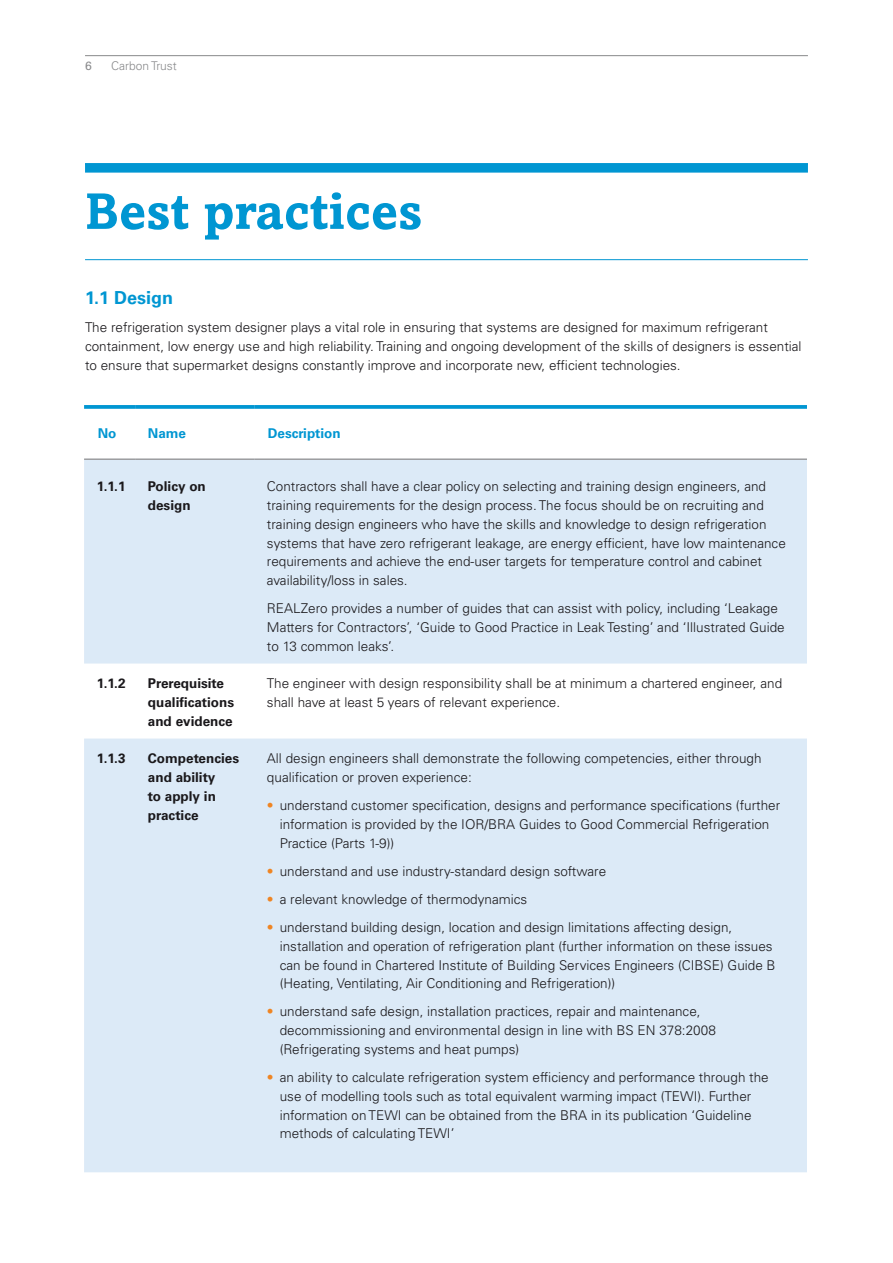
<style>
.page{position:relative;width:893px;height:1263px;background:#fff}
.page>*{position:absolute;margin:0;border:0;box-sizing:border-box;transform-origin:0 0}
.t1{font:700 51px "Amasis MT Std";color:#0096d2}
.t2{font:700 18px "Univers LT Std";color:#0096d2}
.t3{font:300 13.5px/18.8px "Univers LT Std";color:#1a181b}
.t4{font:700 13.5px/18.8px "Univers LT Std";color:#1a181b}
.t5{font:700 13.5px "Univers LT Std";color:#0096d2}
.t6{font:300 12px "Univers LT Std";color:#88898b}
.t7{font:12px "Univers LT Std";color:#88898b}
.s1{color:#ef8523}
</style>
<div class="page">
<hr style="left:85px;top:55px;width:723px;height:1px;background:#88898b">
<div style="left:85px;top:163px;width:723px;height:10px;background:#0096d2"></div>
<hr style="left:85px;top:259px;width:723px;height:1px;background:#0096d2">
<svg style="left:84px;top:460px;width:723px;height:712px;background:#dfecf7"></svg>
<svg style="left:84px;top:405px;width:51px;height:4px"></svg>
<svg style="left:135px;top:405px;width:119px;height:4px"></svg>
<svg style="left:254px;top:405px;width:553px;height:4px;background:#0f9cd4"></svg>
<hr style="left:84px;top:458px;width:51px;height:2px;background:#9c9da0">
<hr style="left:135px;top:458px;width:119px;height:2px;background:#9c9da0">
<hr style="left:254px;top:458px;width:553px;height:2px;background:#9c9da0">
<p class="t7" style="left:85px;top:59px;width:8px">6</p>
<p class="t6" style="left:111px;top:59px;width:67px">Carbon Trust</p>
<h1 class="t1" style="left:85px;top:180px;width:339px">Best practices</h1>
<h2 class="t2" style="left:85px;top:287px;width:90px">1.1 Design</h2>
<p class="t3" style="left:85px;top:318px;width:718px">The refrigeration system designer plays a vital role in ensuring that systems are designed for maximum refrigerant containment, low energy use and high reliability. Training and ongoing development of the skills of designers is essential to ensure that supermarket designs constantly improve and incorporate new, efficient technologies.</p>
<p class="t5" style="left:98px;top:425px;width:20px">No</p>
<p class="t5" style="left:148px;top:425px;width:40px">Name</p>
<p class="t5" style="left:268px;top:425px;width:74px">Description</p>
<p class="t4" style="left:97px;top:477px;width:30px">1.1.1</p>
<p class="t4" style="left:148px;top:477px;width:59px">Policy on design</p>
<p class="t3" style="left:267px;top:477px;width:520px">Contractors shall have a clear policy on selecting and training design engineers, and training requirements for the design process. The focus should be on recruiting and training design engineers who have the skills and knowledge to design refrigeration systems that have zero refrigerant leakage, are energy efficient, have low maintenance requirements and achieve the end-user targets for temperature control and cabinet availability/loss in sales.</p>
<p class="t3" style="left:267px;top:599px;width:519px">REALZero provides a number of guides that can assist with policy, including ‘Leakage<br>Matters for Contractors’, ‘Guide to Good Practice in Leak Testing’ and ‘Illustrated Guide to 13 common leaks’.</p>
<p class="t4" style="left:97px;top:674px;width:30px">1.1.2</p>
<p class="t4" style="left:148px;top:674px;width:88px">Prerequisite qualifications and evidence</p>
<p class="t3" style="left:267px;top:674px;width:517px">The engineer with design responsibility shall be at minimum a chartered engineer, and shall have at least 5 years of relevant experience.</p>
<p class="t4" style="left:97px;top:749px;width:30px">1.1.3</p>
<p class="t4" style="left:148px;top:749px;width:93px">Competencies and ability<br>to apply in practice</p>
<p class="t3" style="left:267px;top:749px;width:496px">All design engineers shall demonstrate the following competencies, either through qualification or proven experience:</p>
<p class="t3" style="left:280px;top:796px;width:502px;text-indent:-13px"><span class="s1">•</span> understand customer specification, designs and performance specifications (further information is provided by the IOR/BRA Guides to Good Commercial Refrigeration<br>Practice (Parts 1-9))</p>
<p class="t3" style="left:267px;top:862px;width:341px"><span class="s1">•</span> understand and use industry-standard design software</p>
<p class="t3" style="left:267px;top:890px;width:262px"><span class="s1">•</span> a relevant knowledge of thermodynamics</p>
<p class="t3" style="left:280px;top:918px;width:497px;text-indent:-13px"><span class="s1">•</span> understand building design, location and design limitations affecting design, installation and operation of refrigeration plant (further information on these issues can be found in Chartered Institute of Building Services Engineers (CIBSE) Guide B (Heating, Ventilating, Air Conditioning and Refrigeration))</p>
<p class="t3" style="left:280px;top:1002px;width:438px;text-indent:-13px"><span class="s1">•</span> understand safe design, installation practices, repair and maintenance, decommissioning and environmental design in line with BS EN 378:2008 (Refrigerating systems and heat pumps)</p>
<p class="t3" style="left:280px;top:1068px;width:490px;text-indent:-13px"><span class="s1">•</span> an ability to calculate refrigeration system efficiency and performance through the use of modelling tools such as total equivalent warming impact (TEWI). Further information on TEWI can be obtained from the BRA in its publication ‘Guideline methods of calculating TEWI’</p>
</div>
